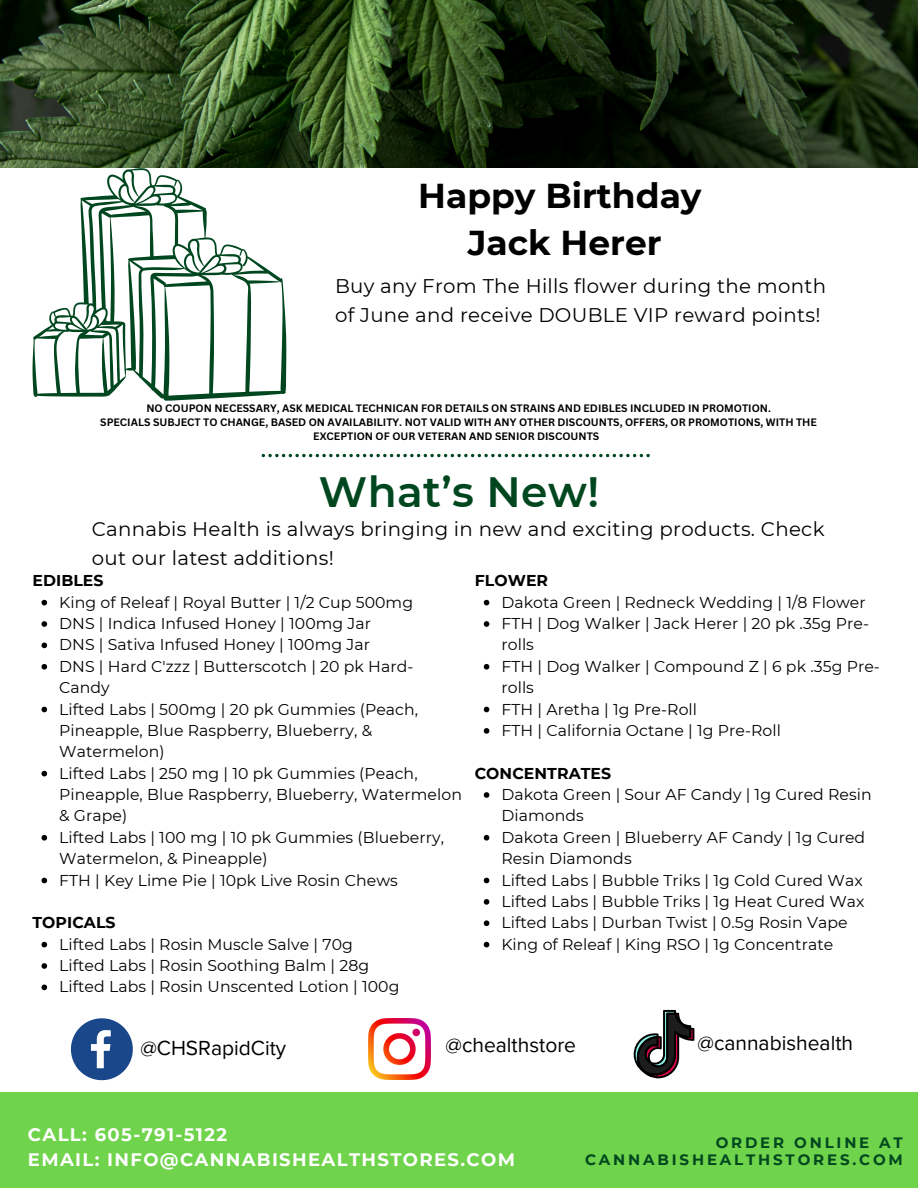
<style>
.page{position:relative;width:918px;height:1188px;background:#fff}
.page>*{position:absolute;margin:0;border:0;box-sizing:border-box;transform-origin:0 0}
.t1{font:600 42.3px "Montserrat";letter-spacing:.01em;color:#00471f}
.t2{font:700 34.5px/47.2px "Montserrat";color:#000;text-align:center}
.t3{font:21px "Proxima Nova";color:#000}
.t4{font:19.8px/28.5px "Montserrat";letter-spacing:.015em;color:#000}
.t5{font:700 18px/24.8px "Montserrat";letter-spacing:.075em;color:#fff}
.t6{font:15.75px/21.3px "Montserrat";letter-spacing:.005em;color:#000}
.t7{font:700 15.75px "Montserrat";letter-spacing:.005em;color:#000}
.t8{font:700 15px "Montserrat";letter-spacing:.19em;color:#00471f}
.t9{font:700 10.5px/14px "Canva Sans";color:#000;text-align:center}
</style>
<div class="page">
<img style="left:0;top:0;width:918px;height:168px">
<div style="left:0;top:1092px;width:918px;height:96px;background:#6fd34b"></div>
<svg style="left:71px;top:1018px;width:62px;height:62px"></svg>
<img style="left:369px;top:1018px;width:61px;height:61px">
<svg style="left:634px;top:1010px;width:60px;height:69px"></svg>
<svg style="left:262px;top:454px;width:388px;height:3px"></svg>
<svg style="left:33px;top:168px;width:253px;height:233px"></svg>
<svg style="left:42px;top:600px;width:5px;height:5px"></svg>
<svg style="left:42px;top:621px;width:5px;height:6px"></svg>
<svg style="left:42px;top:643px;width:5px;height:5px"></svg>
<svg style="left:42px;top:664px;width:5px;height:6px"></svg>
<svg style="left:42px;top:707px;width:5px;height:5px"></svg>
<svg style="left:42px;top:771px;width:5px;height:5px"></svg>
<svg style="left:42px;top:835px;width:5px;height:6px"></svg>
<svg style="left:42px;top:878px;width:5px;height:5px"></svg>
<svg style="left:42px;top:942px;width:5px;height:5px"></svg>
<svg style="left:42px;top:963px;width:5px;height:6px"></svg>
<svg style="left:42px;top:985px;width:5px;height:5px"></svg>
<svg style="left:484px;top:600px;width:5px;height:5px"></svg>
<svg style="left:484px;top:621px;width:5px;height:6px"></svg>
<svg style="left:484px;top:664px;width:5px;height:6px"></svg>
<svg style="left:484px;top:707px;width:5px;height:5px"></svg>
<svg style="left:484px;top:728px;width:5px;height:6px"></svg>
<svg style="left:484px;top:792px;width:5px;height:6px"></svg>
<svg style="left:484px;top:835px;width:5px;height:6px"></svg>
<svg style="left:484px;top:878px;width:5px;height:5px"></svg>
<svg style="left:484px;top:899px;width:5px;height:6px"></svg>
<svg style="left:484px;top:920px;width:5px;height:6px"></svg>
<svg style="left:484px;top:942px;width:5px;height:5px"></svg>
<h5 class="t2" style="left:418px;top:172px;width:285px">Happy Birthday<br>Jack Herer</h5>
<h3 class="t4" style="left:335px;top:271px;width:493px;line-height:29.2px">Buy any From The Hills flower during the month of June and receive DOUBLE VIP reward points!</h3>
<h3 class="t9" style="left:146px;top:400px;width:626px">NO COUPON NECESSARY, ASK MEDICAL TECHNICAN FOR DETAILS ON STRAINS AND EDIBLES INCLUDED IN PROMOTION.</h3>
<h3 class="t9" style="left:100px;top:414px;width:718px">SPECIALS SUBJECT TO CHANGE, BASED ON AVAILABILITY. NOT VALID WITH ANY OTHER DISCOUNTS, OFFERS, OR PROMOTIONS, WITH THE<br>EXCEPTION OF OUR VETERAN AND SENIOR DISCOUNTS</h3>
<p class="t1" style="left:319px;top:466px;width:282px">What’s New!</p>
<p class="t4" style="left:92px;top:515px;width:734px">Cannabis Health is always bringing in new and exciting products. Check out our latest additions!</p>
<p class="t7" style="left:33px;top:571px;width:73px">EDIBLES</p>
<p class="t6" style="left:59px;top:591px;width:355px">King of Releaf | Royal Butter | 1/2 Cup 500mg</p>
<p class="t6" style="left:59px;top:613px;width:313px">DNS | Indica Infused Honey | 100mg Jar</p>
<p class="t6" style="left:59px;top:634px;width:312px">DNS | Sativa Infused Honey | 100mg Jar</p>
<p class="t6" style="left:59px;top:656px;width:356px">DNS | Hard C'zzz | Butterscotch | 20 pk Hard-<br>Candy</p>
<p class="t6" style="left:59px;top:698px;width:361px">Lifted Labs | 500mg | 20 pk Gummies (Peach,<br>Pineapple, Blue Raspberry, Blueberry, &amp;<br>Watermelon)</p>
<p class="t6" style="left:59px;top:762px;width:404px">Lifted Labs | 250 mg | 10 pk Gummies (Peach,<br>Pineapple, Blue Raspberry, Blueberry, Watermelon &amp; Grape)</p>
<p class="t6" style="left:59px;top:827px;width:386px">Lifted Labs | 100 mg | 10 pk Gummies (Blueberry,<br>Watermelon, &amp; Pineapple)</p>
<h5 class="t6" style="left:59px;top:869px;width:340px">FTH | Key Lime Pie | 10pk Live Rosin Chews</h5>
<p class="t7" style="left:33px;top:913px;width:85px">TOPICALS</p>
<p class="t6" style="left:59px;top:933px;width:295px">Lifted Labs | Rosin Muscle Salve | 70g</p>
<p class="t6" style="left:59px;top:955px;width:312px">Lifted Labs | Rosin Soothing Balm | 28g</p>
<h5 class="t6" style="left:59px;top:976px;width:342px">Lifted Labs | Rosin Unscented Lotion | 100g</h5>
<p class="t7" style="left:475px;top:571px;width:75px">FLOWER</p>
<p class="t6" style="left:501px;top:591px;width:366px">Dakota Green | Redneck Wedding | 1/8 Flower</p>
<p class="t6" style="left:501px;top:613px;width:369px">FTH | Dog Walker | Jack Herer | 20 pk .35g Pre&shy;rolls</p>
<h5 class="t6" style="left:501px;top:656px;width:380px">FTH | Dog Walker | Compound Z | 6 pk .35g Pre&shy;rolls</h5>
<p class="t6" style="left:501px;top:698px;width:197px">FTH | Aretha | 1g Pre-Roll</p>
<p class="t6" style="left:501px;top:720px;width:281px">FTH | California Octane | 1g Pre-Roll</p>
<p class="t7" style="left:475px;top:763px;width:138px">CONCENTRATES</p>
<p class="t6" style="left:501px;top:784px;width:372px">Dakota Green | Sour AF Candy | 1g Cured Resin<br>Diamonds</p>
<p class="t6" style="left:501px;top:827px;width:365px">Dakota Green | Blueberry AF Candy | 1g Cured<br>Resin Diamonds</p>
<p class="t6" style="left:501px;top:869px;width:363px">Lifted Labs | Bubble Triks | 1g Cold Cured Wax</p>
<p class="t6" style="left:501px;top:891px;width:365px">Lifted Labs | Bubble Triks | 1g Heat Cured Wax</p>
<p class="t6" style="left:501px;top:912px;width:348px">Lifted Labs | Durban Twist | 0.5g Rosin Vape</p>
<p class="t6" style="left:501px;top:933px;width:333px">King of Releaf | King RSO | 1g Concentrate</p>
<p class="t3" style="left:140px;top:1035px;width:147px">@CHSRapidCity</p>
<h1 class="t3" style="left:446px;top:1033px;width:132px">@chealthstore</h1>
<h3 class="t3" style="left:698px;top:1031px;width:157px">@cannabishealth</h3>
<h2 class="t5" style="left:28px;top:1122px;width:489px">CALL: 605-791-5122<br>EMAIL: INFO@CANNABISHEALTHSTORES.COM</h2>
<p class="t8" style="left:716px;top:1133px;width:189px">ORDER ONLINE AT</p>
<h3 class="t8" style="left:585px;top:1151px;width:319px">CANNABISHEALTHSTORES.COM</h3>
</div>
